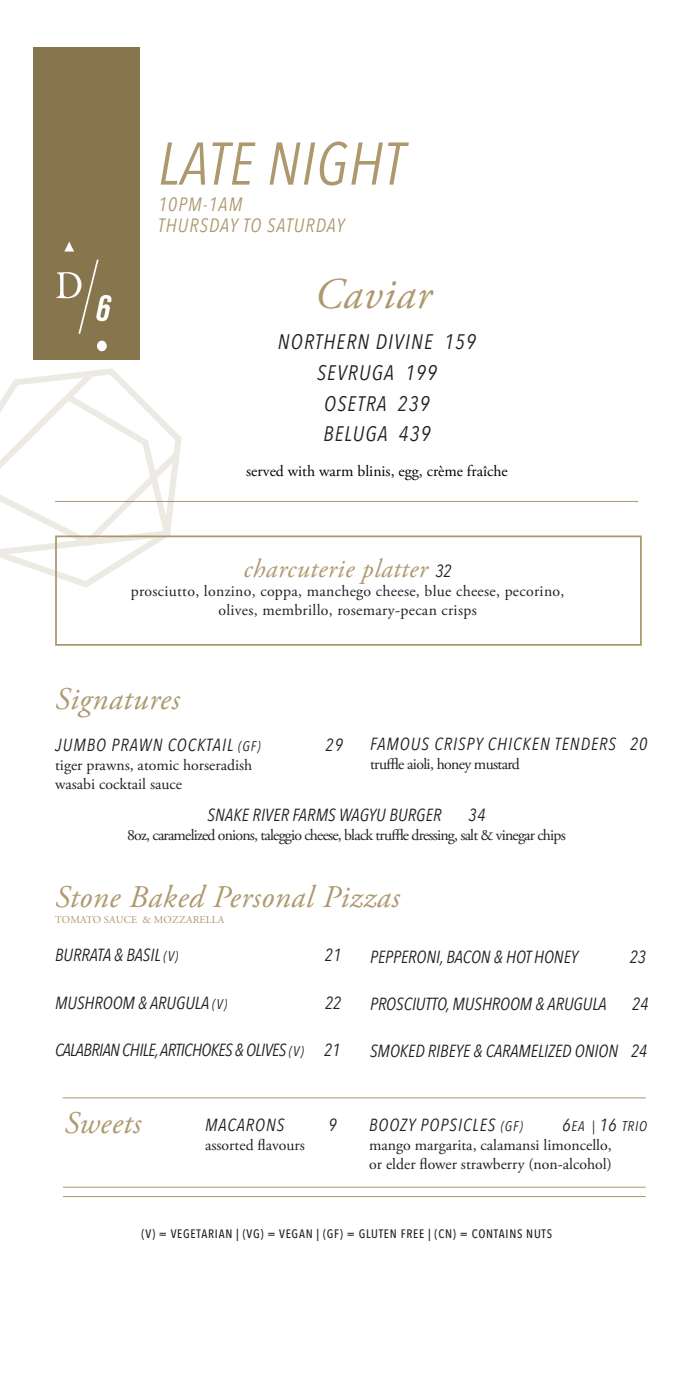
<style>
.page{position:relative;width:693px;height:1386px;background:#fff}
.page>*{position:absolute;margin:0;border:0;box-sizing:border-box;transform-origin:0 0}
.t1{font:italic 59.5px "Avenir Next Condensed";letter-spacing:.02em;color:#ae986e}
.t2{font:italic 43.75px "Adobe Garamond Pro";letter-spacing:.02em;color:#ae986e}
.t3{font:italic 31.5px "Adobe Garamond Pro";letter-spacing:.02em;color:#ae986e}
.t4{font:italic 26.25px "Adobe Garamond Pro";letter-spacing:.02em;color:#ae986e}
.t5{font:italic 21px "Avenir Next Condensed";letter-spacing:.06em;color:#231f20}
.t6{font:italic 19.25px "Avenir Next Condensed";letter-spacing:.06em;color:#ae986e}
.t7{font:italic 17.5px "Avenir Next Condensed";color:#231f20}
.t8{font:italic 17.5px "Avenir Next Condensed";letter-spacing:.06em;color:#231f20}
.t9{font:italic 17.5px "Avenir Next Condensed";letter-spacing:-.03em;color:#231f20}
.t10{font:15.75px/18.9px "Adobe Garamond Pro";color:#231f20}
.t11{font:15.75px "Adobe Garamond Pro";letter-spacing:.02em;color:#231f20}
.t12{font:15.75px "Adobe Garamond Pro";letter-spacing:-.05em;color:#231f20}
.t13{font:15.75px "Adobe Garamond Pro";color:#000}
.t14{font:15.75px "Adobe Garamond Pro";letter-spacing:-.04em;color:#231f20}
.t15{font:italic 14px "Avenir Next Condensed";letter-spacing:.06em;color:#231f20}
.t16{font:500 12.25px "Avenir Next Condensed";letter-spacing:.06em;color:#231f20}
.t17{font:10.5px "Adobe Garamond Pro";letter-spacing:.015em;color:#ac976d}
.s1{font-family:"Avenir Next Condensed";font-size:17.5px;color:#231f20}
.s2{font-size:14px}
.s3{font-size:17.5px}
</style>
<div class="page">
<hr style="left:63px;top:1187px;width:583px;height:1px;background:#ae986e">
<hr style="left:63px;top:1196px;width:583px;height:1px;background:#ae986e">
<hr style="left:63px;top:1097px;width:583px;height:1px;background:#ae986e">
<div style="left:33px;top:47px;width:106px;height:313px;background:#87754e"></div>
<svg style="left:64px;top:242px;width:10px;height:10px"></svg>
<div style="left:97px;top:341px;width:10px;height:10px;background:#fff;border-radius:50%"></div>
<svg style="left:56px;top:260px;width:56px;height:74px"></svg>
<hr style="left:55px;top:501px;width:583px;height:1px;background:#ae986e">
<svg style="left:0;top:368px;width:185px;height:220px"></svg>
<div style="left:55px;top:536px;width:587px;height:110px;border:2px solid #ac976d"></div>
<p class="t1" style="left:158px;top:128px;width:247px">LATE NIGHT</p>
<p class="t6" style="left:158px;top:193px;width:86px">10PM-1AM</p>
<p class="t6" style="left:158px;top:214px;width:188px">THURSDAY TO SATURDAY</p>
<p class="t2" style="left:314px;top:268px;width:118px">Caviar</p>
<p class="t5" style="left:278px;top:329px;width:200px">NORTHERN DIVINE 159</p>
<p class="t5" style="left:317px;top:360px;width:121px">SEVRUGA 199</p>
<p class="t5" style="left:324px;top:391px;width:107px">OSETRA 239</p>
<p class="t5" style="left:323px;top:421px;width:109px">BELUGA 439</p>
<p class="t13" style="left:246px;top:461px;width:263px">served with warm blinis, egg, crème fraîche</p>
<p class="t4" style="left:244px;top:553px;width:210px">charcuterie platter <span class="s1">32</span></p>
<p class="t11" style="left:131px;top:582px;width:435px">prosciutto, lonzino, coppa, manchego cheese, blue cheese, pecorino,</p>
<p class="t11" style="left:218px;top:601px;width:260px">olives, membrillo, rosemary-pecan crisps</p>
<p class="t3" style="left:55px;top:680px;width:126px">Signatures</p>
<p class="t8" style="left:55px;top:734px;width:207px">JUMBO PRAWN COCKTAIL <span class="s2">(GF)</span></p>
<p class="t7" style="left:326px;top:734px;width:19px">29</p>
<p class="t10" style="left:55px;top:756px;width:199px">tiger prawns, atomic horseradish</p>
<p class="t10" style="left:55px;top:775px;width:129px">wasabi cocktail sauce</p>
<p class="t8" style="left:370px;top:734px;width:279px">FAMOUS CRISPY CHICKEN TENDERS 20</p>
<p class="t14" style="left:370px;top:755px;width:151px">truffle aioli, honey mustard</p>
<p class="t7" style="left:208px;top:804px;width:235px">SNAKE RIVER FARMS WAGYU BURGER</p>
<p class="t7" style="left:469px;top:804px;width:18px">34</p>
<p class="t12" style="left:127px;top:825px;width:440px">8oz, caramelized onions, taleggio cheese, black truffle dressing, salt &amp; vinegar chips</p>
<p class="t3" style="left:55px;top:878px;width:346px">Stone Baked Personal Pizzas</p>
<p class="t17" style="left:55px;top:913px;width:171px">TOMATO SAUCE &amp; MOZZARELLA</p>
<p class="t7" style="left:55px;top:945px;width:125px">BURRATA &amp; BASIL <span class="s2">(V)</span></p>
<p class="t7" style="left:325px;top:945px;width:18px">21</p>
<p class="t7" style="left:55px;top:992px;width:173px">MUSHROOM &amp; ARUGULA <span class="s2">(V)</span></p>
<p class="t7" style="left:325px;top:992px;width:18px">22</p>
<p class="t9" style="left:55px;top:1039px;width:287px">CALABRIAN CHILE, ARTICHOKES &amp; OLIVES <span class="s2">(V)</span> 21</p>
<p class="t7" style="left:370px;top:946px;width:210px">PEPPERONI, BACON &amp; HOT HONEY</p>
<p class="t7" style="left:630px;top:946px;width:18px">23</p>
<p class="t7" style="left:370px;top:993px;width:238px">PROSCIUTTO, MUSHROOM &amp; ARUGULA</p>
<p class="t7" style="left:632px;top:993px;width:18px">24</p>
<p class="t7" style="left:370px;top:1040px;width:279px">SMOKED RIBEYE &amp; CARAMELIZED ONION 24</p>
<p class="t3" style="left:65px;top:1104px;width:78px">Sweets</p>
<p class="t8" style="left:205px;top:1114px;width:81px">MACARONS</p>
<p class="t7" style="left:328px;top:1114px;width:10px">9</p>
<p class="t10" style="left:205px;top:1136px;width:101px">assorted flavours</p>
<p class="t8" style="left:369px;top:1114px;width:155px">BOOZY POPSICLES <span class="s2">(GF)</span></p>
<p class="t15" style="left:562px;top:1117px;width:86px"><span class="s3">6</span>EA | <span class="s3">16</span> TRIO</p>
<p class="t10" style="left:369px;top:1136px;width:244px">mango margarita, calamansi limoncello, or elder flower strawberry (non-alcohol)</p>
<p class="t16" style="left:142px;top:1226px;width:412px">(V) = VEGETARIAN | (VG) = VEGAN | (GF) = GLUTEN FREE | (CN) = CONTAINS NUTS</p>
</div>
